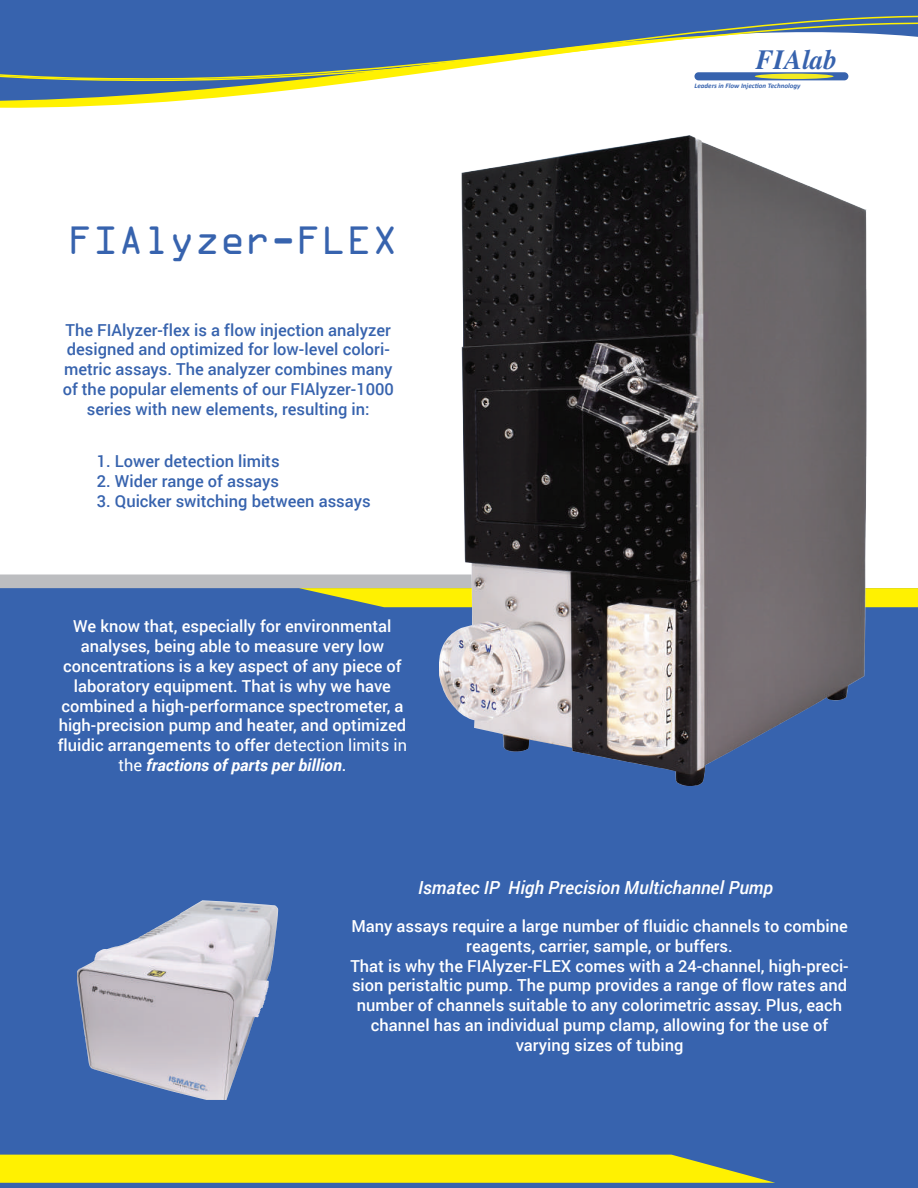
<style>
.page{position:relative;width:918px;height:1188px;background:#fff}
.page>*{position:absolute;margin:0;border:0;box-sizing:border-box;transform-origin:0 0}
.t1{font:42px "OCR AII";color:#3763ae}
.t2{font:28.05px "Nimbus Rom No 9 L Med Ita";color:#3763ae}
.t3{font:italic 500 18px "Roboto";color:#fff}
.t4{font:500 16.5px/19.8px "Roboto";color:#fff;text-align:center}
.t5{font:500 16.5px/19.8px "Roboto";color:#3763ae;text-align:center}
.t6{font:italic 700 7.05px "Calibri";color:#3763ae}
.s1{font-weight:400}
.s2{font-weight:700;font-style:italic}
</style>
<div class="page">
<svg style="left:0;top:0;width:918px;height:136px"></svg>
<div style="left:694px;top:72px;width:154px;height:8px;background:#3763ae;border-radius:4px"></div>
<svg style="left:755px;top:74px;width:79px;height:5px"></svg>
<svg style="left:0;top:574px;width:439px;height:14px;background:#bebfc2"></svg>
<div style="left:0;top:588px;width:918px;height:600px;background:#3763ae"></div>
<svg style="left:0;top:1155px;width:775px;height:28px;background:#f0e60d"></svg>
<svg style="left:299px;top:588px;width:619px;height:19px;background:#d1d128"></svg>
<img style="left:439px;top:136px;width:428px;height:650px">
<img style="left:77px;top:899px;width:201px;height:200px">
<h2 class="t2" style="left:755px;top:42px;width:83px">FIAlab</h2>
<p class="t6" style="left:694px;top:81px;width:108px">Leaders in Flow Injection Technology</p>
<h1 class="t1" style="left:68px;top:215px;width:331px">FIAlyzer-FLEX</h1>
<p class="t5" style="left:63px;top:319px;width:333px">The FIAlyzer-flex is a flow injection analyzer designed and optimized for low-level colori&shy;metric assays. The analyzer combines many of the popular elements of our FIAlyzer-1000 series with new elements, resulting in:</p>
<p class="t5" style="left:97px;top:451px;width:184px">1. Lower detection limits</p>
<p class="t5" style="left:97px;top:470px;width:184px">2. Wider range of assays</p>
<p class="t5" style="left:97px;top:490px;width:275px">3. Quicker switching between assays</p>
<p class="t4" style="left:58px;top:616px;width:351px">We know that, especially for environmental analyses, being able to measure very low concentrations is a key aspect of any piece of laboratory equipment. That is why we have combined a high-performance spectrometer, a high-precision pump and heater, and optimized fluidic arrangements to offer <span class="s1">detection limits in the</span> <span class="s2">fractions of parts per billion</span>.</p>
<p class="t3" style="left:418px;top:875px;width:357px">Ismatec IP High Precision Multichannel Pump</p>
<p class="t4" style="left:350px;top:916px;width:500px">Many assays require a large number of fluidic channels to combine reagents, carrier, sample, or buffers.<br>That is why the FIAlyzer-FLEX comes with a 24-channel, high-preci&shy;sion peristaltic pump. The pump provides a range of flow rates and number of channels suitable to any colorimetric assay. Plus, each channel has an individual pump clamp, allowing for the use of varying sizes of tubing</p>
</div>
